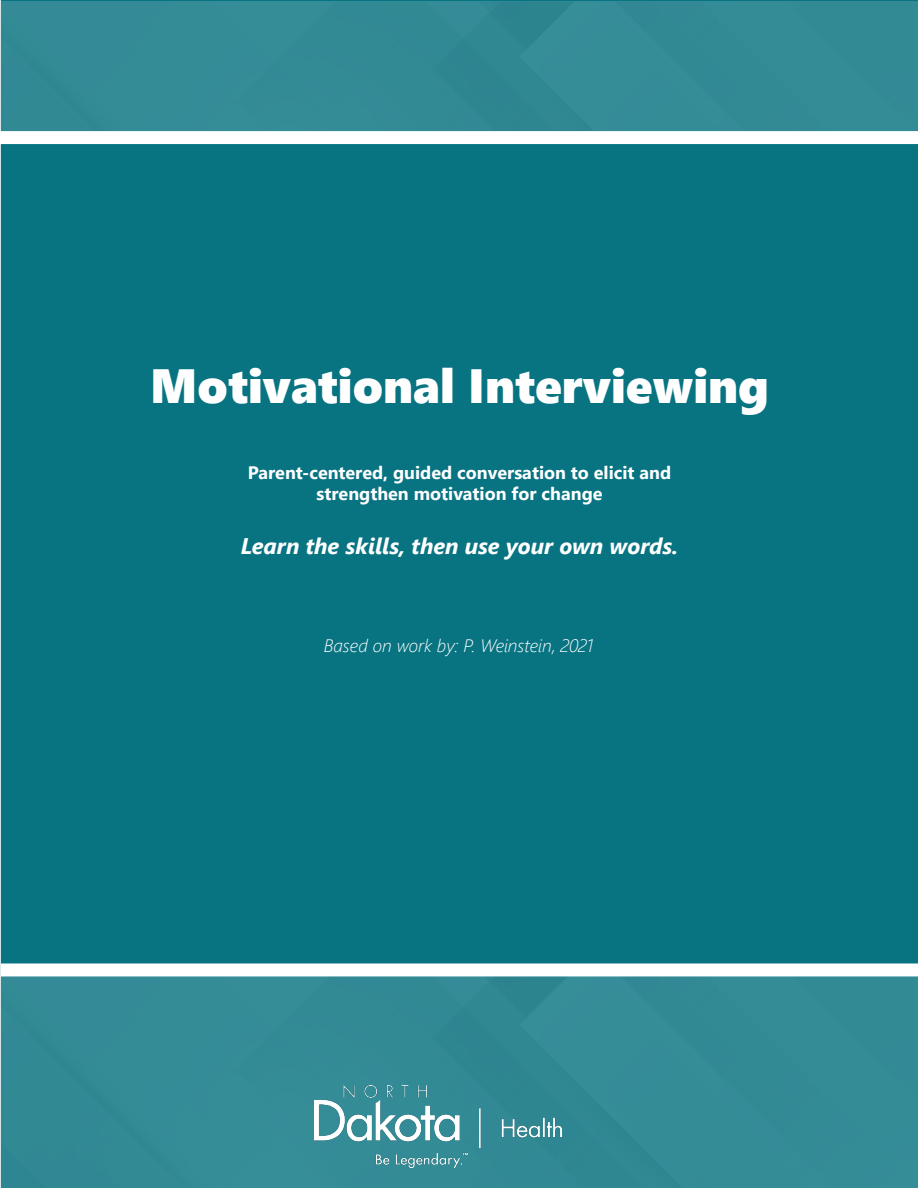
<style>
.page{position:relative;width:918px;height:1188px;background:#fff}
.page>*{position:absolute;margin:0;border:0;box-sizing:border-box;transform-origin:0 0}
.t1{font:48px "Segoe UI Black";color:#fff}
.t2{font:italic 700 22.5px "Segoe UI";color:#fff}
.t3{font:700 18px/21.6px "Segoe UI";color:#fff;text-align:center}
.t4{font:italic 300 18px "Segoe UI";color:#fff}
</style>
<div class="page">
<div style="left:1px;top:0;width:917px;height:963px;background:#087482"></div>
<svg style="left:752px;top:976px;width:54px;height:12px"></svg>
<div style="left:707px;top:976px;width:45px;height:68px;background:#328a95"></div>
<svg style="left:1px;top:1105px;width:11px;height:37px"></svg>
<img style="left:1px;top:1142px;width:11px;height:46px">
<img style="left:1px;top:1082px;width:12px;height:23px">
<img style="left:696px;top:976px;width:11px;height:87px">
<div style="left:558px;top:976px;width:138px;height:101px;background:#358d98"></div>
<div style="left:561px;top:1027px;width:100px;height:123px;background:#358d98"></div>
<img style="left:1px;top:1070px;width:14px;height:12px">
<div style="left:561px;top:1161px;width:83px;height:27px;background:#2f8792"></div>
<div style="left:561px;top:1061px;width:94px;height:100px;background:#348c97"></div>
<div style="left:290px;top:976px;width:268px;height:212px;background:#328a95"></div>
<img style="left:290px;top:1085px;width:39px;height:39px">
<div style="left:329px;top:1046px;width:182px;height:142px;background:#338b96"></div>
<img style="left:483px;top:981px;width:6px;height:7px">
<img style="left:483px;top:976px;width:6px;height:5px">
<img style="left:532px;top:976px;width:6px;height:12px">
<img style="left:489px;top:976px;width:43px;height:12px">
<img style="left:249px;top:1148px;width:17px;height:18px">
<div style="left:1px;top:976px;width:25px;height:94px;background:#328995"></div>
<div style="left:26px;top:976px;width:223px;height:190px;background:#348b97"></div>
<img style="left:232px;top:1166px;width:34px;height:22px">
<div style="left:15px;top:1031px;width:11px;height:157px;background:#318994"></div>
<div style="left:273px;top:976px;width:17px;height:94px;background:#358d98"></div>
<img style="left:273px;top:1124px;width:17px;height:18px">
<img style="left:273px;top:1070px;width:17px;height:54px">
<img style="left:290px;top:1124px;width:64px;height:64px">
<div style="left:100px;top:976px;width:173px;height:172px;background:#358c98"></div>
<div style="left:266px;top:1142px;width:53px;height:46px;background:#368e99"></div>
<img style="left:450px;top:976px;width:33px;height:18px">
<img style="left:445px;top:994px;width:18px;height:18px">
<div style="left:463px;top:988px;width:98px;height:19px;background:#308893"></div>
<div style="left:459px;top:1007px;width:102px;height:79px;background:#308793"></div>
<img style="left:519px;top:1025px;width:36px;height:36px">
<div style="left:26px;top:997px;width:206px;height:191px;background:#348b97"></div>
<div style="left:752px;top:988px;width:54px;height:32px;background:#348c97"></div>
<div style="left:806px;top:976px;width:112px;height:44px;background:#328a95"></div>
<div style="left:725px;top:1020px;width:193px;height:168px;background:#348c97"></div>
<img style="left:655px;top:1150px;width:3px;height:10px">
<div style="left:696px;top:1063px;width:137px;height:125px;background:#348b97"></div>
<div style="left:661px;top:1077px;width:146px;height:111px;background:#348c97"></div>
<div style="left:658px;top:1142px;width:49px;height:46px;background:#348c97"></div>
<img style="left:648px;top:1161px;width:7px;height:27px">
<img style="left:655px;top:1160px;width:27px;height:28px">
<img style="left:314px;top:1086px;width:248px;height:81px">
<svg style="left:752px;top:2px;width:54px;height:18px"></svg>
<div style="left:707px;top:2px;width:45px;height:73px;background:#328a95"></div>
<img style="left:1px;top:114px;width:12px;height:11px">
<img style="left:696px;top:2px;width:11px;height:92px">
<div style="left:538px;top:2px;width:158px;height:129px;background:#358c98"></div>
<div style="left:561px;top:59px;width:64px;height:72px;background:#358d98"></div>
<img style="left:1px;top:101px;width:14px;height:13px">
<div style="left:561px;top:92px;width:39px;height:39px;background:#358d98"></div>
<div style="left:275px;top:2px;width:203px;height:129px;background:#328a95"></div>
<img style="left:308px;top:117px;width:21px;height:14px">
<div style="left:329px;top:77px;width:100px;height:54px;background:#338b96"></div>
<img style="left:483px;top:13px;width:6px;height:7px">
<div style="left:433px;top:44px;width:26px;height:87px;background:#328995"></div>
<img style="left:478px;top:2px;width:17px;height:11px">
<img style="left:495px;top:2px;width:43px;height:18px">
<img style="left:489px;top:8px;width:43px;height:12px">
<svg style="left:1px;top:125px;width:12px;height:6px"></svg>
<img style="left:13px;top:114px;width:2px;height:17px">
<div style="left:1px;top:2px;width:274px;height:99px;background:#328a95"></div>
<div style="left:26px;top:3px;width:80px;height:25px;background:#348b97"></div>
<img style="left:15px;top:62px;width:11px;height:69px">
<div style="left:106px;top:2px;width:166px;height:99px;background:#358c98"></div>
<img style="left:237px;top:101px;width:35px;height:30px">
<div style="left:100px;top:7px;width:137px;height:124px;background:#348c97"></div>
<img style="left:450px;top:6px;width:33px;height:20px">
<img style="left:445px;top:26px;width:18px;height:18px">
<div style="left:463px;top:20px;width:98px;height:19px;background:#308893"></div>
<div style="left:459px;top:39px;width:102px;height:92px;background:#2f8792"></div>
<img style="left:519px;top:57px;width:36px;height:36px">
<div style="left:26px;top:28px;width:124px;height:103px;background:#348b97"></div>
<div style="left:752px;top:20px;width:54px;height:32px;background:#348c97"></div>
<div style="left:806px;top:2px;width:112px;height:129px;background:#328a95"></div>
<img style="left:707px;top:75px;width:18px;height:19px">
<div style="left:725px;top:52px;width:113px;height:79px;background:#338a96"></div>
<img style="left:696px;top:94px;width:55px;height:37px">
<img style="left:678px;top:109px;width:47px;height:22px">
<div style="left:1px;top:132px;width:916px;height:11px;background:#fff"></div>
<div style="left:0;top:131px;width:918px;height:13px;border:2px solid #fff"></div>
<div style="left:1px;top:963px;width:917px;height:13px;border:2px solid #fff"></div>
<p class="t1" style="left:150px;top:351px;width:620px">Motivational Interviewing</p>
<p class="t3" style="left:248px;top:460px;width:425px">Parent-centered, guided conversation to elicit and strengthen motivation for change</p>
<p class="t2" style="left:241px;top:525px;width:439px">Learn the skills, then use your own words.</p>
<p class="t4" style="left:324px;top:629px;width:272px">Based on work by: P. Weinstein, 2021</p>
</div>
